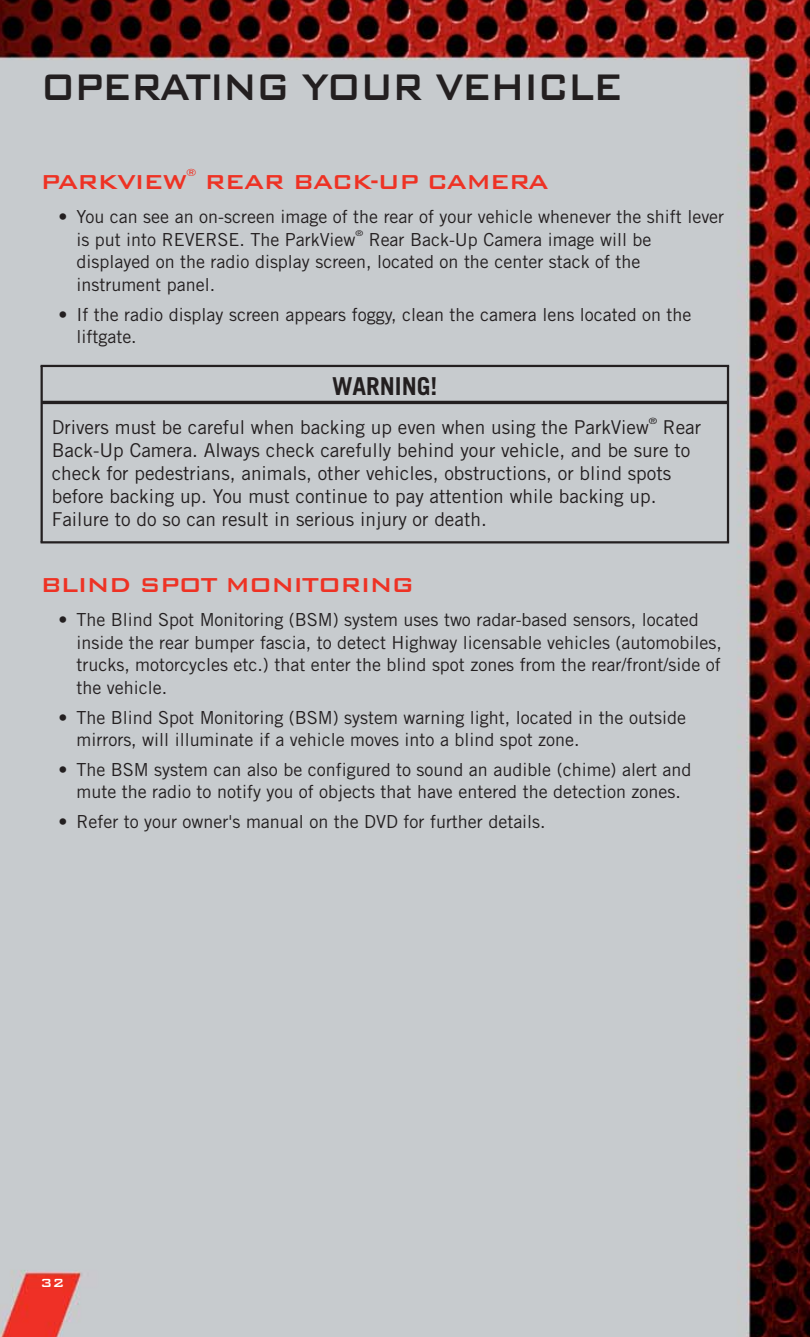
<style>
.page{position:relative;width:810px;height:1337px;background:#fff}
.page>*{position:absolute;margin:0;border:0;box-sizing:border-box;transform-origin:0 0}
.t1{font:500 49.5px "Bank Gothic BT";letter-spacing:-.05em;color:#231f20;scale:.82 1}
.t2{font:500 27px "Bank Gothic BT";letter-spacing:-.05em;color:#ee3224}
.t3{font:700 24.75px "Trade Gothic LT Std";color:#231f20}
.t4{font:19.12px/22.9px "Trade Gothic LT Std";color:#231f20}
.t5{font:18px/22.7px "Trade Gothic LT Std";color:#231f20}
.t6{font:500 15.75px "Bank Gothic BT";color:#fff}
.t7{font:500 10.12px "Bank Gothic BT";color:#ee3224;scale:1.24 1}
.t8{font:8.55px "Trade Gothic LT Std";color:#231f20;scale:1.22 1}
.t9{font:7.88px "Trade Gothic LT Std";color:#231f20;scale:1.23 1}
</style>
<div class="page">
<img style="left:0;top:0;width:810px;height:1336px">
<hr style="left:42px;top:401px;width:686px;height:3px;background:#231f20">
<hr style="left:41px;top:365px;width:688px;height:2px;background:#231f20">
<hr style="left:727px;top:366px;width:2px;height:176px;background:#231f20">
<hr style="left:41px;top:541px;width:688px;height:2px;background:#231f20">
<hr style="left:41px;top:366px;width:2px;height:176px;background:#231f20">
<h1 class="t1" style="left:40px;top:54px;width:713px">OPERATING YOUR VEHICLE</h1>
<p class="t7" style="left:186px;top:166px;width:10px">®</p>
<h2 class="t2" style="left:41px;top:164px;width:148px">PARKVIEW</h2>
<h2 class="t2" style="left:205px;top:164px;width:346px">REAR BACK-UP CAMERA</h2>
<p class="t5" style="left:76px;top:207px;width:649px;text-indent:-18px">• You can see an on-screen image of the rear of your vehicle whenever the shift lever is put into REVERSE. The ParkView</p>
<p class="t9" style="left:355px;top:230px;width:8px">®</p>
<p class="t5" style="left:76px;top:230px;width:577px;text-indent:292px">Rear Back-Up Camera image will be displayed on the radio display screen, located on the center stack of the instrument panel.</p>
<p class="t5" style="left:76px;top:304px;width:617px;text-indent:-18px">• If the radio display screen appears foggy, clean the camera lens located on the liftgate.</p>
<h3 class="t3" style="left:332px;top:377px;width:107px">WARNING!</h3>
<p class="t4" style="left:52px;top:417px;width:598px">Drivers must be careful when backing up even when using the ParkView</p>
<p class="t8" style="left:649px;top:417px;width:8px">®</p>
<p class="t4" style="left:52px;top:417px;width:651px;text-indent:611px">Rear Back-Up Camera. Always check carefully behind your vehicle, and be sure to check for pedestrians, animals, other vehicles, obstructions, or blind spots before backing up. You must continue to pay attention while backing up.<br>Failure to do so can result in serious injury or death.</p>
<h2 class="t2" style="left:41px;top:566px;width:375px">BLIND SPOT MONITORING</h2>
<p class="t5" style="left:76px;top:610px;width:647px;text-indent:-18px">• The Blind Spot Monitoring (BSM) system uses two radar-based sensors, located inside the rear bumper fascia, to detect Highway licensable vehicles (automobiles, trucks, motorcycles etc.) that enter the blind spot zones from the rear/front/side of the vehicle.</p>
<p class="t5" style="left:76px;top:707px;width:611px;text-indent:-18px">• The Blind Spot Monitoring (BSM) system warning light, located in the outside mirrors, will illuminate if a vehicle moves into a blind spot zone.</p>
<p class="t5" style="left:59px;top:759px;width:634px;text-align:center">• The BSM system can also be configured to sound an audible (chime) alert and mute the radio to notify you of objects that have entered the detection zones.</p>
<p class="t5" style="left:59px;top:811px;width:489px">• Refer to your owner's manual on the DVD for further details.</p>
<p class="t6" style="left:40px;top:1272px;width:26px">32</p>
</div>
